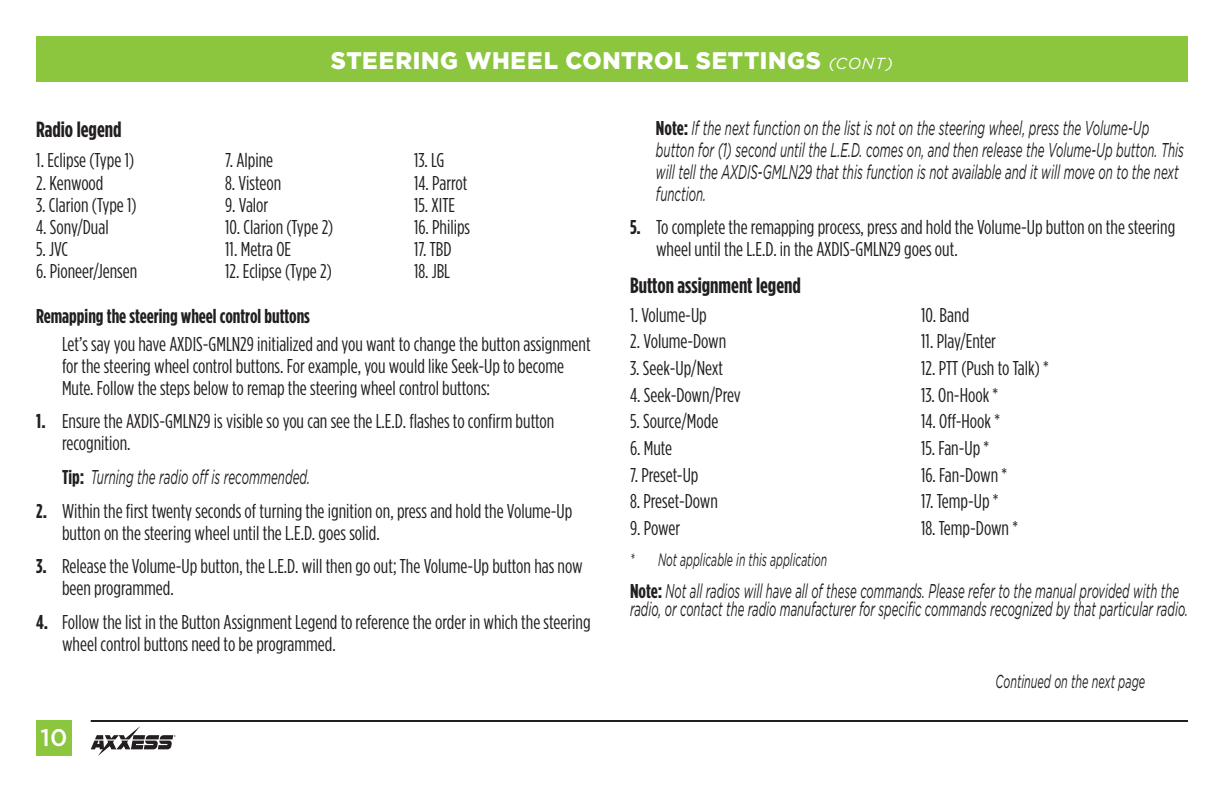
<style>
.page{position:relative;width:1224px;height:792px;background:#fff}
.page>*{position:absolute;margin:0;border:0;box-sizing:border-box;transform-origin:0 0}
.t1{font:900 24px "Gotham";letter-spacing:.03em;color:#fff}
.t2{font:500 24px "Gotham";color:#fff}
.t3{font:700 22px "Gotham Condensed";color:#231f20}
.t4{font:20px/22px "Gotham Condensed";color:#231f20}
.t5{font:italic 20px/22px "Gotham";color:#231f20;scale:.58 1}
.t6{font:italic 20px/18px "Gotham";color:#231f20;scale:.57 1}
.t7{font:700 20px "Gotham Condensed";color:#231f20}
.t8{font:italic 18.8px "Gotham";color:#231f20;scale:.58 1}
.t9{font:italic 18px "Gotham";color:#231f20;scale:.58 1}
.s1{font-weight:400;font-style:italic;font-size:16px}
.s2{font-family:"Gotham Condensed";font-weight:700;font-style:normal}
.s3{font-weight:700}
</style>
<div class="page">
<div style="left:36px;top:36px;width:1152px;height:45px;background:#8bc63e"></div>
<div style="left:36px;top:720px;width:36px;height:36px;background:#8bc63e"></div>
<hr style="left:91px;top:720px;width:1097px;height:2px;background:#231f20">
<svg style="left:91px;top:726px;width:85px;height:30px"></svg>
<p class="t3" style="left:36px;top:116px;width:87px">Radio legend</p>
<p class="t4" style="left:36px;top:149px;width:100px">1. Eclipse (Type 1)</p>
<p class="t4" style="left:36px;top:171px;width:69px">2. Kenwood</p>
<p class="t4" style="left:36px;top:193px;width:102px">3. Clarion (Type 1)</p>
<p class="t4" style="left:36px;top:216px;width:74px">4. Sony/Dual</p>
<p class="t4" style="left:36px;top:238px;width:34px">5. JVC</p>
<p class="t4" style="left:36px;top:260px;width:103px">6. Pioneer/Jensen</p>
<p class="t1" style="left:331px;top:46px;width:564px">STEERING WHEEL CONTROL SETTINGS <span class="s1">(CONT)</span></p>
<p class="t4" style="left:225px;top:149px;width:50px">7. Alpine</p>
<p class="t4" style="left:225px;top:171px;width:58px">8. Visteon</p>
<p class="t4" style="left:225px;top:193px;width:45px">9. Valor</p>
<p class="t4" style="left:225px;top:216px;width:110px">10. Clarion (Type 2)</p>
<p class="t4" style="left:225px;top:238px;width:68px">11. Metra OE</p>
<p class="t4" style="left:225px;top:260px;width:108px">12. Eclipse (Type 2)</p>
<p class="t4" style="left:414px;top:149px;width:32px">13. LG</p>
<p class="t4" style="left:414px;top:171px;width:55px">14. Parrot</p>
<p class="t4" style="left:414px;top:193px;width:43px">15. XITE</p>
<p class="t4" style="left:414px;top:216px;width:58px">16. Philips</p>
<p class="t4" style="left:414px;top:238px;width:39px">17. TBD</p>
<p class="t4" style="left:414px;top:260px;width:38px">18. JBL</p>
<p class="t5" style="left:656px;top:117px;width:912px"><span class="s2">Note:</span> If the next function on the list is not on the steering wheel, press the Volume-Up button for (1) second until the L.E.D. comes on, and then release the Volume-Up button. This will tell the AXDIS-GMLN29 that this function is not available and it will move on to the next function.</p>
<p class="t4" style="left:656px;top:216px;width:521px;text-indent:-26px"><span class="s3">5.</span> To complete the remapping process, press and hold the Volume-Up button on the steering wheel until the L.E.D. in the AXDIS-GMLN29 goes out.</p>
<p class="t3" style="left:630px;top:273px;width:172px">Button assignment legend</p>
<p class="t7" style="left:36px;top:305px;width:276px">Remapping the steering wheel control buttons</p>
<p class="t4" style="left:62px;top:333px;width:530px">Let’s say you have AXDIS-GMLN29 initialized and you want to change the button assignment for the steering wheel control buttons. For example, you would like Seek-Up to become<br>Mute. Follow the steps below to remap the steering wheel control buttons:</p>
<p class="t4" style="left:62px;top:410px;width:494px;text-indent:-26px"><span class="s3">1.</span> Ensure the AXDIS-GMLN29 is visible so you can see the L.E.D. flashes to confirm button recognition.</p>
<p class="t5" style="left:62px;top:466px;width:429px"><span class="s2">Tip:</span> Turning the radio off is recommended.</p>
<p class="t4" style="left:62px;top:499px;width:512px;text-indent:-26px"><span class="s3">2.</span> Within the first twenty seconds of turning the ignition on, press and hold the Volume-Up button on the steering wheel until the L.E.D. goes solid.</p>
<p class="t4" style="left:62px;top:555px;width:522px;text-indent:-26px"><span class="s3">3.</span> Release the Volume-Up button, the L.E.D. will then go out; The Volume-Up button has now been programmed.</p>
<p class="t4" style="left:62px;top:610px;width:530px;text-indent:-26px"><span class="s3">4.</span> Follow the list in the Button Assignment Legend to reference the order in which the steering wheel control buttons need to be programmed.</p>
<p class="t2" style="left:40px;top:724px;width:29px">10</p>
<p class="t4" style="left:630px;top:303px;width:78px">1. Volume-Up</p>
<p class="t4" style="left:630px;top:330px;width:98px">2. Volume-Down</p>
<p class="t4" style="left:630px;top:357px;width:95px">3. Seek-Up/Next</p>
<p class="t4" style="left:630px;top:383px;width:112px">4. Seek-Down/Prev</p>
<p class="t4" style="left:630px;top:410px;width:90px">5. Source/Mode</p>
<p class="t4" style="left:630px;top:437px;width:44px">6. Mute</p>
<p class="t4" style="left:630px;top:463px;width:70px">7. Preset-Up</p>
<p class="t4" style="left:630px;top:490px;width:89px">8. Preset-Down</p>
<p class="t4" style="left:630px;top:517px;width:52px">9. Power</p>
<p class="t9" style="left:630px;top:549px;width:342px">* Not applicable in this application</p>
<p class="t4" style="left:921px;top:303px;width:50px">10. Band</p>
<p class="t4" style="left:921px;top:330px;width:77px">11. Play/Enter</p>
<p class="t4" style="left:921px;top:357px;width:129px">12. PTT (Push to Talk) *</p>
<p class="t4" style="left:921px;top:383px;width:79px">13. On-Hook *</p>
<p class="t4" style="left:921px;top:410px;width:81px">14. Off-Hook *</p>
<p class="t4" style="left:921px;top:437px;width:70px">15. Fan-Up *</p>
<p class="t4" style="left:921px;top:463px;width:88px">16. Fan-Down *</p>
<p class="t4" style="left:921px;top:490px;width:79px">17. Temp-Up *</p>
<p class="t4" style="left:921px;top:517px;width:99px">18. Temp-Down *</p>
<p class="t6" style="left:630px;top:582px;width:980px"><span class="s2">Note:</span> Not all radios will have all of these commands. Please refer to the manual provided with the radio, or contact the radio manufacturer for specific commands recognized by that particular radio.</p>
<p class="t8" style="left:996px;top:671px;width:260px">Continued on the next page</p>
</div>
